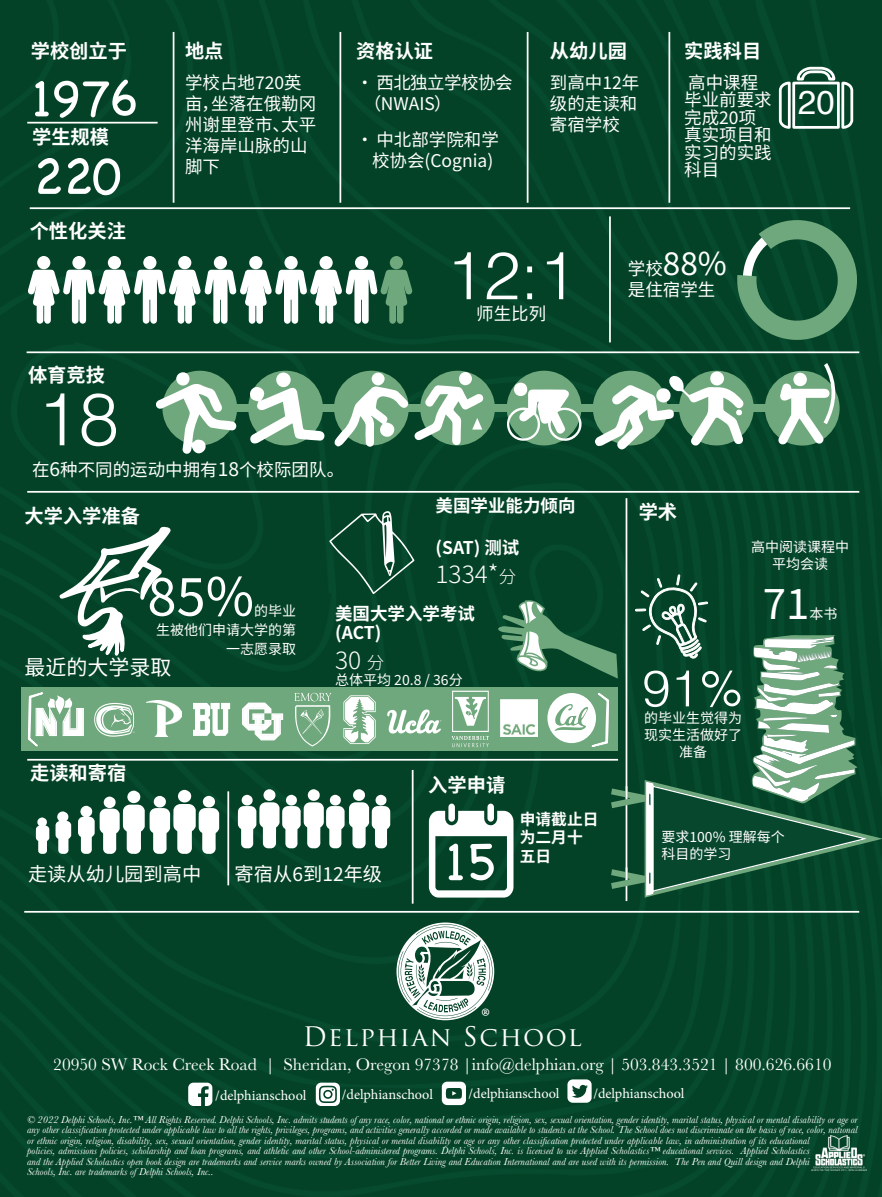
<style>
.page{position:relative;width:882px;height:1197px;background:#034226}
.page>*{position:absolute;margin:0;border:0;box-sizing:border-box;transform-origin:0 0}
.t1{font:300 73.5px "Helvetica";color:#fff}
.t2{font:300 66.5px "Helvetica";color:#fff}
.t3{font:54.25px "Chalkboard";color:#fff}
.t4{font:52.5px "Chalkboard";color:#fff}
.t5{font:52.5px "Source Han Sans CN";color:#fff}
.t6{font:300 50.75px "Helvetica";color:#fff}
.t7{font:42px "Source Han Sans CN";color:#fff}
.t8{font:33.07px "Helvetica";color:#fff}
.t9{font:31.5px "Source Han Sans CN";color:#fff}
.t10{font:28px "Minion Pro";color:#fff}
.t11{font:26.25px "Trajan Pro";letter-spacing:.06em;color:#fff}
.t12{font:300 24.5px "Source Han Sans CN";color:#fff}
.t13{font:21px "Source Han Sans CN";color:#fff}
.t14{font:700 19.25px "Source Han Sans CN";color:#fff}
.t15{font:19.25px "Source Han Sans CN";color:#fff}
.t16{font:17.5px/21px "Source Han Sans CN";color:#fff}
.t17{font:17.5px "Baskerville";color:#fff}
.t18{font:700 17.5px/19.2px "Source Han Sans CN";color:#fff}
.t19{font:17.5px/21px "Source Han Sans CN";letter-spacing:-.03em;color:#fff}
.t20{font:700 15.75px/18.9px "Source Han Sans CN";color:#fff}
.t21{font:14.17px "Minion Pro";letter-spacing:-.005em;color:#fff}
.t22{font:14px/16.8px "Source Han Sans CN";color:#fff;text-align:center}
.t23{font:italic 10.5px/10.5px "Baskerville";color:#fff}
.s1{font-size:19.25px}
.s2{font-size:17.5px}
</style>
<div class="page">
<hr style="left:30px;top:207px;width:820px;height:2px;background:#fff">
<hr style="left:27px;top:122px;width:131px;height:2px;background:#fff">
<hr style="left:27px;top:351px;width:832px;height:2px;background:#fff">
<hr style="left:27px;top:491px;width:832px;height:2px;background:#fff">
<hr style="left:27px;top:759px;width:591px;height:2px;background:#fff">
<hr style="left:24px;top:911px;width:835px;height:2px;background:#fff">
<hr style="left:173px;top:32px;width:1px;height:171px;background:#fff">
<hr style="left:340px;top:32px;width:1px;height:171px;background:#fff">
<hr style="left:527px;top:32px;width:1px;height:171px;background:#fff">
<hr style="left:668px;top:32px;width:2px;height:171px;background:#fff">
<hr style="left:609px;top:216px;width:2px;height:126px;background:#fff">
<div style="left:72px;top:256px;width:14px;height:13px;background:#fff;border-radius:50%"></div>
<div style="left:37px;top:256px;width:13px;height:13px;background:#fff;border-radius:50%"></div>
<div style="left:143px;top:256px;width:13px;height:13px;background:#fff;border-radius:50%"></div>
<div style="left:108px;top:256px;width:13px;height:13px;background:#fff;border-radius:50%"></div>
<div style="left:214px;top:256px;width:13px;height:13px;background:#fff;border-radius:50%"></div>
<div style="left:178px;top:256px;width:13px;height:13px;background:#fff;border-radius:50%"></div>
<div style="left:284px;top:256px;width:14px;height:13px;background:#fff;border-radius:50%"></div>
<div style="left:249px;top:256px;width:13px;height:13px;background:#fff;border-radius:50%"></div>
<div style="left:355px;top:256px;width:13px;height:13px;background:#fff;border-radius:50%"></div>
<div style="left:319px;top:256px;width:14px;height:13px;background:#fff;border-radius:50%"></div>
<svg style="left:28px;top:270px;width:384px;height:54px"></svg>
<div style="left:390px;top:256px;width:13px;height:13px;background:#70a87d;border-radius:50%"></div>
<svg style="left:778px;top:66px;width:76px;height:63px"></svg>
<div style="left:420px;top:371px;width:75px;height:74px;background:#70a87d;border-radius:50%"></div>
<div style="left:507px;top:371px;width:74px;height:74px;background:#70a87d;border-radius:50%"></div>
<div style="left:679px;top:371px;width:75px;height:74px;background:#70a87d;border-radius:50%"></div>
<div style="left:765px;top:371px;width:75px;height:75px;background:#70a87d;border-radius:50%"></div>
<div style="left:162px;top:371px;width:75px;height:74px;background:#70a87d;border-radius:50%"></div>
<div style="left:248px;top:371px;width:75px;height:74px;background:#70a87d;border-radius:50%"></div>
<div style="left:334px;top:371px;width:75px;height:74px;background:#70a87d;border-radius:50%"></div>
<div style="left:188px;top:404px;width:642px;height:8px;background:#70a87d"></div>
<svg style="left:778px;top:363px;width:61px;height:82px"></svg>
<div style="left:793px;top:373px;width:14px;height:13px;background:#fff;border-radius:50%"></div>
<div style="left:372px;top:373px;width:13px;height:12px;background:#fff;border-radius:50%"></div>
<svg style="left:710px;top:371px;width:14px;height:14px"></svg>
<svg style="left:595px;top:375px;width:149px;height:75px"></svg>
<svg style="left:156px;top:383px;width:80px;height:71px"></svg>
<div style="left:176px;top:372px;width:14px;height:14px;background:#fff;border-radius:50%"></div>
<div style="left:459px;top:372px;width:13px;height:13px;background:#fff;border-radius:50%"></div>
<svg style="left:334px;top:385px;width:150px;height:62px"></svg>
<svg style="left:249px;top:386px;width:76px;height:58px"></svg>
<div style="left:276px;top:373px;width:15px;height:14px;background:#fff;border-radius:50%"></div>
<svg style="left:507px;top:389px;width:75px;height:54px"></svg>
<div style="left:514px;top:383px;width:13px;height:13px;background:#fff;border-radius:50%"></div>
<hr style="left:626px;top:498px;width:1px;height:403px;background:#fff">
<hr style="left:412px;top:770px;width:2px;height:134px;background:#fff">
<svg style="left:188px;top:1083px;width:24px;height:23px"></svg>
<svg style="left:442px;top:1082px;width:24px;height:23px"></svg>
<svg style="left:567px;top:1079px;width:25px;height:24px"></svg>
<svg style="left:316px;top:1083px;width:24px;height:23px"></svg>
<svg style="left:396px;top:923px;width:98px;height:97px"></svg>
<img style="left:811px;top:1135px;width:55px;height:36px">
<svg style="left:25px;top:526px;width:205px;height:360px"></svg>
<svg style="left:238px;top:511px;width:644px;height:387px"></svg>
<img style="left:147px;top:700px;width:34px;height:37px">
<img style="left:500px;top:699px;width:38px;height:38px">
<svg style="left:730px;top:208px;width:130px;height:145px"></svg>
<h3 class="t14" style="left:31px;top:40px;width:98px">学校创立于</h3>
<h3 class="t14" style="left:185px;top:40px;width:40px">地点</h3>
<h3 class="t14" style="left:356px;top:40px;width:78px">资格认证</h3>
<h3 class="t14" style="left:550px;top:40px;width:78px">从幼儿园</h3>
<h3 class="t16" style="left:185px;top:72px;width:133px">学校占地720英亩，坐落在俄勒冈州谢里登市、太平洋海岸山脉的山脚下</h3>
<h3 class="t19" style="left:364px;top:72px;width:150px;text-indent:-8px">• 西北独立学校协会（NWAIS）</h3>
<h3 class="t4" style="left:32px;top:67px;width:107px">1976</h3>
<h3 class="t16" style="left:550px;top:72px;width:91px;text-align:justify">到高中12年级的走读和寄宿学校</h3>
<h3 class="t14" style="left:32px;top:126px;width:78px">学生规模</h3>
<h3 class="t16" style="left:356px;top:130px;width:144px;text-align:center">•中北部学院和学校协会(Cognia)</h3>
<h3 class="t4" style="left:32px;top:145px;width:91px">220</h3>
<h3 class="t14" style="left:30px;top:220px;width:98px">个性化关注</h3>
<h3 class="t14" style="left:684px;top:40px;width:78px">实践科目</h3>
<h3 class="t16" style="left:684px;top:74px;width:89px;line-height:17.5px">高中课程毕业前要求完成20项真实项目和实习的实践科目</h3>
<h3 class="t14" style="left:28px;top:364px;width:79px">体育竞技</h3>
<h1 class="t1" style="left:38px;top:357px;width:83px">18</h1>
<h3 class="t16" style="left:32px;top:459px;width:314px">在<span class="s1">6</span>种不同的运动中拥有<span class="s1">18</span>个校际团队。</h3>
<h2 class="t2" style="left:447px;top:219px;width:131px">12:1</h2>
<h3 class="t16" style="left:476px;top:304px;width:71px">师生比列</h3>
<h3 class="t9" style="left:628px;top:245px;width:100px"><span class="s2">学校</span>88%</h3>
<h3 class="t16" style="left:628px;top:279px;width:89px">是住宿学生</h3>
<h3 class="t8" style="left:798px;top:77px;width:38px">20</h3>
<h3 class="t18" style="left:436px;top:496px;width:142px">美国学业能力倾向</h3>
<h3 class="t18" style="left:436px;top:538px;width:85px">(SAT) 测试</h3>
<h3 class="t12" style="left:436px;top:560px;width:82px">1334*<span class="s2">分</span></h3>
<h3 class="t18" style="left:335px;top:604px;width:141px">美国大学入学考试(ACT)</h3>
<h3 class="t12" style="left:335px;top:646px;width:51px">30 <span class="s2">分</span></h3>
<h3 class="t22" style="left:335px;top:672px;width:129px">总体平均 20.8 / 36分</h3>
<h3 class="t14" style="left:25px;top:505px;width:117px">大学入学准备</h3>
<h3 class="t14" style="left:639px;top:501px;width:40px">学术</h3>
<h3 class="t5" style="left:147px;top:567px;width:108px">85%</h3>
<h3 class="t22" style="left:156px;top:601px;width:141px;line-height:19.2px;text-align:right">的毕业<br>生被他们申请大学的第一志愿录取</h3>
<h3 class="t13" style="left:24px;top:656px;width:148px">最近的大学录取</h3>
<h3 class="t6" style="left:642px;top:645px;width:103px">91%</h3>
<h3 class="t22" style="left:644px;top:710px;width:99px">的毕业生觉得为现实生活做好了准备</h3>
<h3 class="t14" style="left:30px;top:762px;width:98px">走读和寄宿</h3>
<h3 class="t14" style="left:428px;top:774px;width:79px">入学申请</h3>
<h3 class="t22" style="left:751px;top:539px;width:99px">高中阅读课程中平均会读</h3>
<h3 class="t7" style="left:763px;top:580px;width:48px">71</h3>
<h3 class="t22" style="left:809px;top:606px;width:29px">本书</h3>
<h3 class="t15" style="left:28px;top:863px;width:175px">走读从幼儿园到高中</h3>
<h3 class="t15" style="left:235px;top:863px;width:149px">寄宿从6到12年级</h3>
<h3 class="t3" style="left:446px;top:829px;width:52px">15</h3>
<h3 class="t20" style="left:520px;top:810px;width:80px">申请截止日为二月十五日</h3>
<h3 class="t10" style="left:481px;top:999px;width:10px">®</h3>
<h3 class="t22" style="left:661px;top:829px;width:125px;text-align:left">要求100% 理解每个科目的学习</h3>
<h3 class="t11" style="left:303px;top:1019px;width:281px">Delphian School</h3>
<h3 class="t17" style="left:53px;top:1053px;width:780px">20950 SW Rock Creek Road | Sheridan, Oregon 97378 |info@delphian.org | 503.843.3521 | 800.626.6610</h3>
<h3 class="t21" style="left:215px;top:1086px;width:93px">/delphianschool</h3>
<h3 class="t21" style="left:342px;top:1085px;width:93px">/delphianschool</h3>
<h3 class="t21" style="left:469px;top:1084px;width:92px">/delphianschool</h3>
<h3 class="t21" style="left:593px;top:1084px;width:93px">/delphianschool</h3>
<p class="t23" style="left:27px;top:1114px;width:832px">© 2022 Delphi Schools, Inc.™ All Rights Reserved. Delphi Schools, Inc. admits students of any race, color, national or ethnic origin, religion, sex, sexual orientation, gender identity, marital status, physical or mental disability or age or any other classification protected under applicable law to all the rights, privileges, programs, and activities generally accorded or made available to students at the School. The School does not discriminate on the basis of race, color, national or ethnic origin, religion, disability, sex, sexual orientation, gender identity, marital status, physical or mental disability or age or any other classification protected under applicable law, in administration of its educational<br>policies, admissions policies, scholarship and loan programs, and athletic and other School-administered programs. Delphi Schools, Inc. is licensed to use Applied Scholastics™ educational services. Applied Scholastics<br>and the Applied Scholastics open book design are trademarks and service marks owned by Association for Better Living and Education International and are used with its permission. The Pen and Quill design and Delphi<br>Schools, Inc. are trademarks of Delphi Schools, Inc..</p>
</div>
